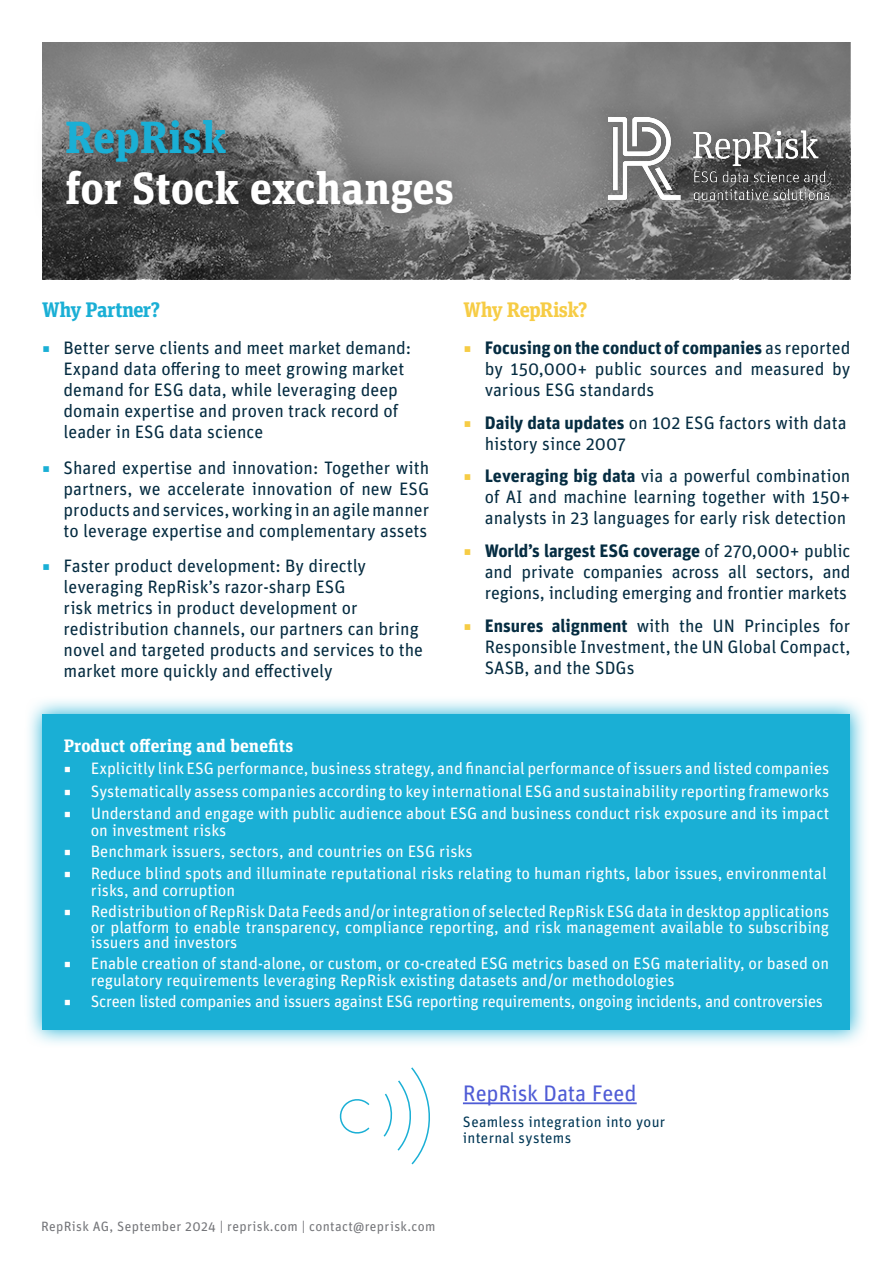
<style>
.page{position:relative;width:893px;height:1263px;background:#fff}
.page>*{position:absolute;margin:0;border:0;box-sizing:border-box;transform-origin:0 0}
.t1{font:700 45px "Unit Slab OT";color:#fff}
.t2{font:700 45px "Unit Slab OT";letter-spacing:-.005em;color:#1aafd5}
.t3{font:22.5px "Unit OT";letter-spacing:-.005em;color:#4f5cd6}
.t4{font:700 21px "Unit Slab OT";letter-spacing:-.025em;color:#1aafd5}
.t5{font:700 21px "Unit Slab OT";letter-spacing:-.03em;color:#f6cc45}
.t6{font:18px/21px "Unit OT";color:#052c41;text-align:justify}
.t7{font:700 18px "Unit Slab OT";letter-spacing:.005em;color:#fff}
.t8{font:16.5px/22.5px "Unit OT";color:#fff}
.t9{font:16.5px/21px "Unit OT";letter-spacing:-.02em;color:#fff}
.t10{font:15px/16.5px "Unit OT";letter-spacing:.02em;color:#003755}
.t11{font:13.5px "Unit OT";letter-spacing:.025em;color:#75767a}
.s1{color:#1aafd5}
.s2{color:#f6cc45}
.s3{font-weight:700}
</style>
<div class="page">
<svg style="left:29px;top:700px;width:836px;height:344px;background:#c4eaf3"></svg>
<div style="left:43px;top:714px;width:807px;height:315px;background:#1aafd5"></div>
<hr style="left:463px;top:1102px;width:174px;height:2px;background:#4f5cd6">
<svg style="left:43px;top:43px;width:807px;height:236px;background:#727272"></svg>
<div style="left:31px;top:84px;width:457px;height:165px;background:#000;opacity:.6"></div>
<div style="left:575px;top:80px;width:286px;height:157px;background:#000;opacity:.6"></div>
<img style="left:608px;top:118px;width:221px;height:85px">
<svg style="left:339px;top:1067px;width:91px;height:98px"></svg>
<h1 class="t2" style="left:65px;top:108px;width:163px">RepRisk</h1>
<h1 class="t1" style="left:65px;top:159px;width:390px">for Stock exchanges</h1>
<p class="t4" style="left:42px;top:296px;width:119px">Why Partner?</p>
<p class="t5" style="left:463px;top:296px;width:126px">Why RepRisk?</p>
<p class="t6" style="left:64px;top:337px;width:349px;text-align:left;text-indent:-21px"><span class="s1">◾</span> Better serve clients and meet market demand:<br>Expand data offering to meet growing market demand for ESG data, while leveraging deep domain expertise and proven track record of leader in ESG data science</p>
<p class="t6" style="left:64px;top:457px;width:367px;text-indent:-21px"><span class="s1">◾</span> Shared expertise and innovation: Together with partners, we accelerate innovation of new ESG products and services, working in an agile manner to leverage expertise and complementary assets</p>
<p class="t6" style="left:64px;top:555px;width:361px;text-align:left;text-indent:-21px"><span class="s1">◾</span> Faster product development: By directly leveraging RepRisk’s razor-sharp ESG<br>risk metrics in product development or redistribution channels, our partners can bring novel and targeted products and services to the market more quickly and effectively</p>
<p class="t6" style="left:485px;top:337px;width:367px;text-indent:-21px"><span class="s2">◾</span> <span class="s3">Focusing on the conduct of companies</span> as reported by 150,000+ public sources and measured by various ESG standards</p>
<p class="t6" style="left:485px;top:412px;width:364px;text-indent:-21px"><span class="s2">◾</span> <span class="s3">Daily data updates</span> on 102 ESG factors with data history since 2007</p>
<p class="t6" style="left:485px;top:465px;width:367px;text-indent:-21px"><span class="s2">◾</span> <span class="s3">Leveraging big data</span> via a powerful combination of AI and machine learning together with 150+ analysts in 23 languages for early risk detection</p>
<p class="t6" style="left:485px;top:540px;width:367px;text-indent:-21px"><span class="s2">◾</span> <span class="s3">World’s largest ESG coverage</span> of 270,000+ public and private companies across all sectors, and regions, including emerging and frontier markets</p>
<p class="t6" style="left:485px;top:615px;width:367px;text-indent:-21px"><span class="s2">◾</span> <span class="s3">Ensures alignment</span> with the UN Principles for Responsible Investment, the UN Global Compact, SASB, and the SDGs</p>
<p class="t7" style="left:64px;top:734px;width:231px">Product offering and benefits</p>
<p class="t8" style="left:64px;top:757px;width:767px;text-align:justify">◾ Explicitly link ESG performance, business strategy, and financial performance of issuers and listed companies ◾ Systematically assess companies according to key international ESG and sustainability reporting frameworks ◾ Understand and engage with public audience about ESG and business conduct risk exposure and its impact</p>
<p class="t8" style="left:64px;top:819px;width:410px;line-height:21px;text-indent:27px">on investment risks<br>◾ Benchmark issuers, sectors, and countries on ESG risks</p>
<p class="t8" style="left:91px;top:865px;width:737px;line-height:16.5px;text-indent:-27px">◾ Reduce blind spots and illuminate reputational risks relating to human rights, labor issues, environmental risks, and corruption</p>
<p class="t8" style="left:64px;top:903px;width:767px;line-height:16.5px;text-align:right">◾ Redistribution of RepRisk Data Feeds and/or integration of selected RepRisk ESG data in desktop applications or platform to enable transparency, compliance reporting, and risk management available to subscribing</p>
<p class="t8" style="left:64px;top:932px;width:767px;line-height:21px;text-indent:27px">issuers and investors<br>◾ Enable creation of stand-alone, or custom, or co-created ESG metrics based on ESG materiality, or based on</p>
<p class="t9" style="left:64px;top:969px;width:761px;text-indent:27px">regulatory requirements leveraging RepRisk existing datasets and/or methodologies<br>◾ Screen listed companies and issuers against ESG reporting requirements, ongoing incidents, and controversies</p>
<p class="t3" style="left:463px;top:1079px;width:175px">RepRisk Data Feed</p>
<p class="t10" style="left:463px;top:1113px;width:204px">Seamless integration into your internal systems</p>
<p class="t11" style="left:41px;top:1218px;width:396px">RepRisk AG, September 2024 | reprisk.com | contact@reprisk.com</p>
</div>
